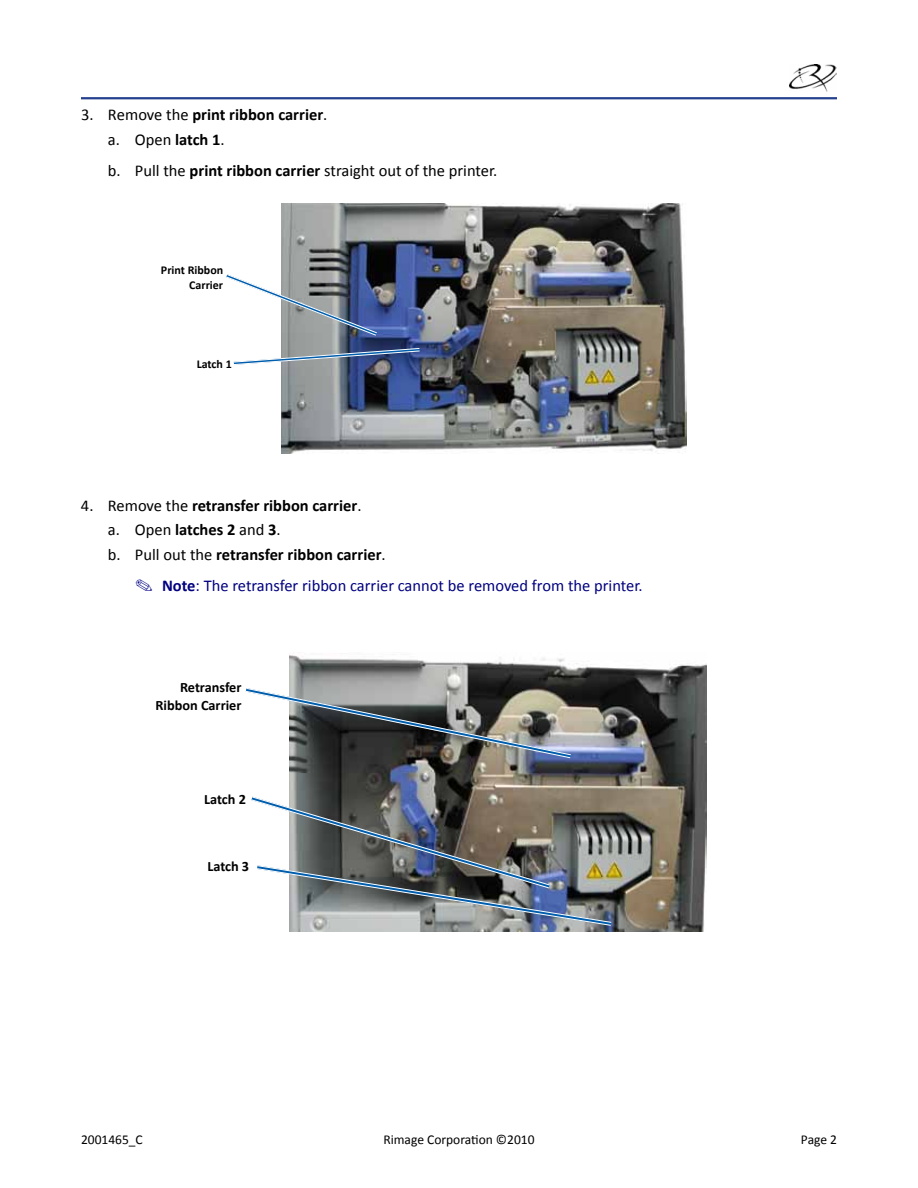
<style>
.page{position:relative;width:918px;height:1188px;background:#fff}
.page>*{position:absolute;margin:0;border:0;box-sizing:border-box;transform-origin:0 0}
.t1{font:700 16.5px/24.3px "Calibri";color:#000}
.t2{font:16.5px "Calibri";color:#000080}
.t3{font:16.5px "Calibri";color:#000}
.t4{font:700 14.25px/17.1px "Calibri";color:#000;text-align:right}
.t5{font:13.5px "Calibri";color:#000}
.t6{font:700 12px/14.4px "Calibri";color:#000;text-align:right}
.s1{font-weight:400}
.s2{font-weight:700}
</style>
<div class="page">
<hr style="left:81px;top:97px;width:756px;height:2px;background:#25408f">
<img style="left:790px;top:64px;width:46px;height:27px">
<img style="left:281px;top:204px;width:405px;height:250px">
<svg style="left:226px;top:272px;width:154px;height:66px"></svg>
<svg style="left:233px;top:346px;width:190px;height:21px"></svg>
<img style="left:290px;top:655px;width:416px;height:276px">
<img style="left:251px;top:794px;width:364px;height:134px">
<svg style="left:245px;top:686px;width:330px;height:75px"></svg>
<p class="t1" style="left:108px;top:103px;width:221px;text-indent:-27px"><span class="s1">3. Remove the</span> print ribbon carrier<span class="s1">. a. Open</span> latch 1<span class="s1">.</span></p>
<p class="t3" style="left:108px;top:160px;width:391px">b. Pull the <span class="s2">print ribbon carrier</span> straight out of the printer.</p>
<p class="t6" style="left:161px;top:263px;width:64px">Print Ribbon<br>Carrier</p>
<p class="t6" style="left:197px;top:357px;width:37px">Latch 1</p>
<p class="t1" style="left:108px;top:493px;width:279px;text-indent:-27px"><span class="s1">4. Remove the</span> retransfer ribbon carrier<span class="s1">.<br>a. Open</span> latches 2 <span class="s1">and</span> 3<span class="s1">.<br>b. Pull out the</span> retransfer ribbon carrier<span class="s1">.</span></p>
<p class="t2" style="left:162px;top:575px;width:482px"><span class="s2">Note</span>: The retransfer ribbon carrier cannot be removed from the printer.</p>
<p class="t4" style="left:156px;top:679px;width:87px">Retransfer<br>Ribbon Carrier</p>
<p class="t4" style="left:204px;top:790px;width:43px">Latch 2</p>
<p class="t4" style="left:207px;top:857px;width:43px">Latch 3</p>
<p class="t5" style="left:81px;top:1131px;width:63px">2001465_C</p>
<p class="t5" style="left:383px;top:1131px;width:153px">Rimage Corporation ©2010</p>
<p class="t5" style="left:801px;top:1131px;width:38px">Page 2</p>
</div>
